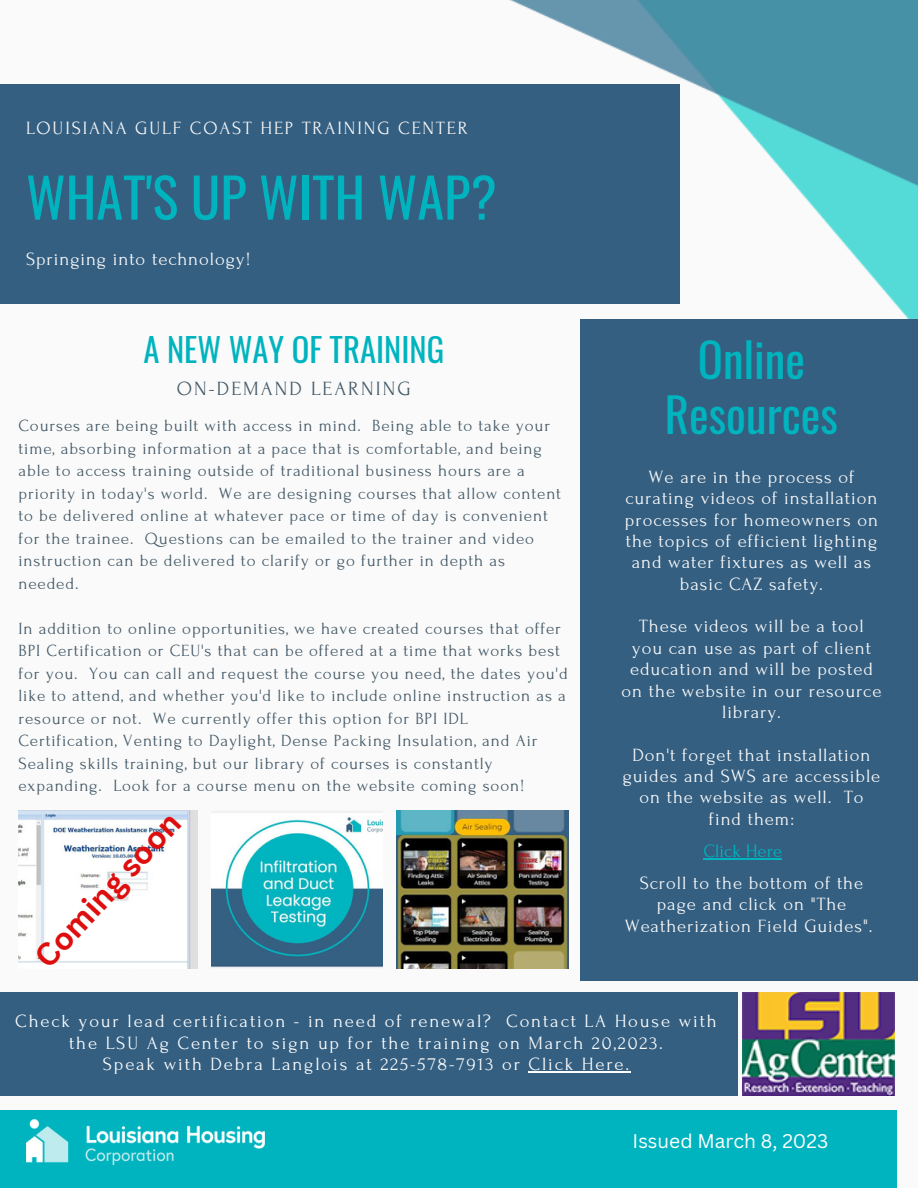
<style>
.page{position:relative;width:918px;height:1188px;background:#fafafa}
.page>*{position:absolute;margin:0;border:0;box-sizing:border-box;transform-origin:0 0}
.t1{font:54.45px "Oswald";color:#00b4bf}
.t2{font:46.8px/55.2px "Oswald";color:#00b4bf;text-align:center}
.t3{font:32.7px "Oswald";color:#00b4bf}
.t4{font:700 31.2px "Canva Sans";color:#df0e0e}
.t5{font:20.1px "Forum";letter-spacing:.1em;color:#435967}
.t6{font:19.2px "Canva Sans";color:#fff}
.t7{font:18.75px/21.3px "Forum";letter-spacing:.05em;color:#fafafa;text-align:center}
.t8{font:18.75px/21.3px "Forum";letter-spacing:.1em;color:#fff;text-align:center}
.t9{font:18.75px "Forum";color:#00b4bf}
.t10{font:18.6px "Forum";letter-spacing:.1em;color:#fafafa}
.t11{font:18.6px "Forum";letter-spacing:.05em;color:#fafafa}
.t12{font:17.1px/22.5px "Forum";letter-spacing:.05em;color:#435967}
</style>
<div class="page">
<img style="left:0;top:0;width:918px;height:320px">
<div style="left:580px;top:320px;width:338px;height:661px;background:#345f81"></div>
<img style="left:19px;top:810px;width:178px;height:159px">
<div style="left:0;top:84px;width:680px;height:219px;background:#345f81"></div>
<div style="left:0;top:1110px;width:897px;height:78px;background:#00b4bf"></div>
<img style="left:211px;top:817px;width:171px;height:151px">
<img style="left:397px;top:810px;width:172px;height:159px">
<img style="left:26px;top:1120px;width:239px;height:45px">
<div style="left:0;top:992px;width:737px;height:104px;background:#345f81"></div>
<hr style="left:529px;top:1071px;width:102px;height:1px;background:#fff">
<img style="left:743px;top:992px;width:152px;height:104px">
<hr style="left:704px;top:858px;width:78px;height:1px;background:#00b4bf">
<p class="t10" style="left:26px;top:118px;width:443px">LOUISIANA GULF COAST HEP TRAINING CENTER</p>
<h1 class="t1" style="left:26px;top:155px;width:472px">WHAT'S UP WITH WAP?</h1>
<p class="t11" style="left:26px;top:249px;width:226px">Springing into technology!</p>
<h3 class="t3" style="left:144px;top:324px;width:302px">A NEW WAY OF TRAINING</h3>
<p class="t5" style="left:177px;top:378px;width:235px">ON-DEMAND LEARNING</p>
<p class="t12" style="left:19px;top:415px;width:544px">Courses are being built with access in mind. Being able to take your time, absorbing information at a pace that is comfortable, and being able to access training outside of traditional business hours are a priority in today's world. We are designing courses that allow content to be delivered online at whatever pace or time of day is convenient for the trainee. Questions can be emailed to the trainer and video instruction can be delivered to clarify or go further in depth as needed.</p>
<p class="t12" style="left:19px;top:618px;width:551px">In addition to online opportunities, we have created courses that offer BPI Certification or CEU's that can be offered at a time that works best for you. You can call and request the course you need, the dates you'd like to attend, and whether you'd like to include online instruction as a resource or not. We currently offer this option for BPI IDL Certification, Venting to Daylight, Dense Packing Insulation, and Air Sealing skills training, but our library of courses is constantly expanding. Look for a course menu on the website coming soon!</p>
<h3 class="t4" style="left:24px;top:947px;width:199px;rotate:-47deg">Coming soon</h3>
<h2 class="t2" style="left:665px;top:330px;width:175px">Online<br>Resources</h2>
<p class="t7" style="left:625px;top:466px;width:255px">We are in the process of curating videos of installation processes for homeowners on the topics of efficient lighting and water fixtures as well as basic CAZ safety.</p>
<p class="t7" style="left:622px;top:616px;width:261px">These videos will be a tool<br>you can use as part of client education and will be posted on the website in our resource library.</p>
<p class="t7" style="left:623px;top:744px;width:259px">Don't forget that installation guides and SWS are accessible on the website as well. To find them:</p>
<p class="t9" style="left:704px;top:841px;width:80px">Click Here</p>
<p class="t7" style="left:625px;top:873px;width:249px">Scroll to the bottom of the page and click on "The<br>Weatherization Field Guides".</p>
<p class="t8" style="left:15px;top:1011px;width:703px">Check your lead certification - in need of renewal? Contact LA House with the LSU Ag Center to sign up for the training on March 20,2023.<br>Speak with Debra Langlois at 225-578-7913 or Click Here.</p>
<p class="t6" style="left:633px;top:1128px;width:197px">Issued March 8, 2023</p>
</div>
